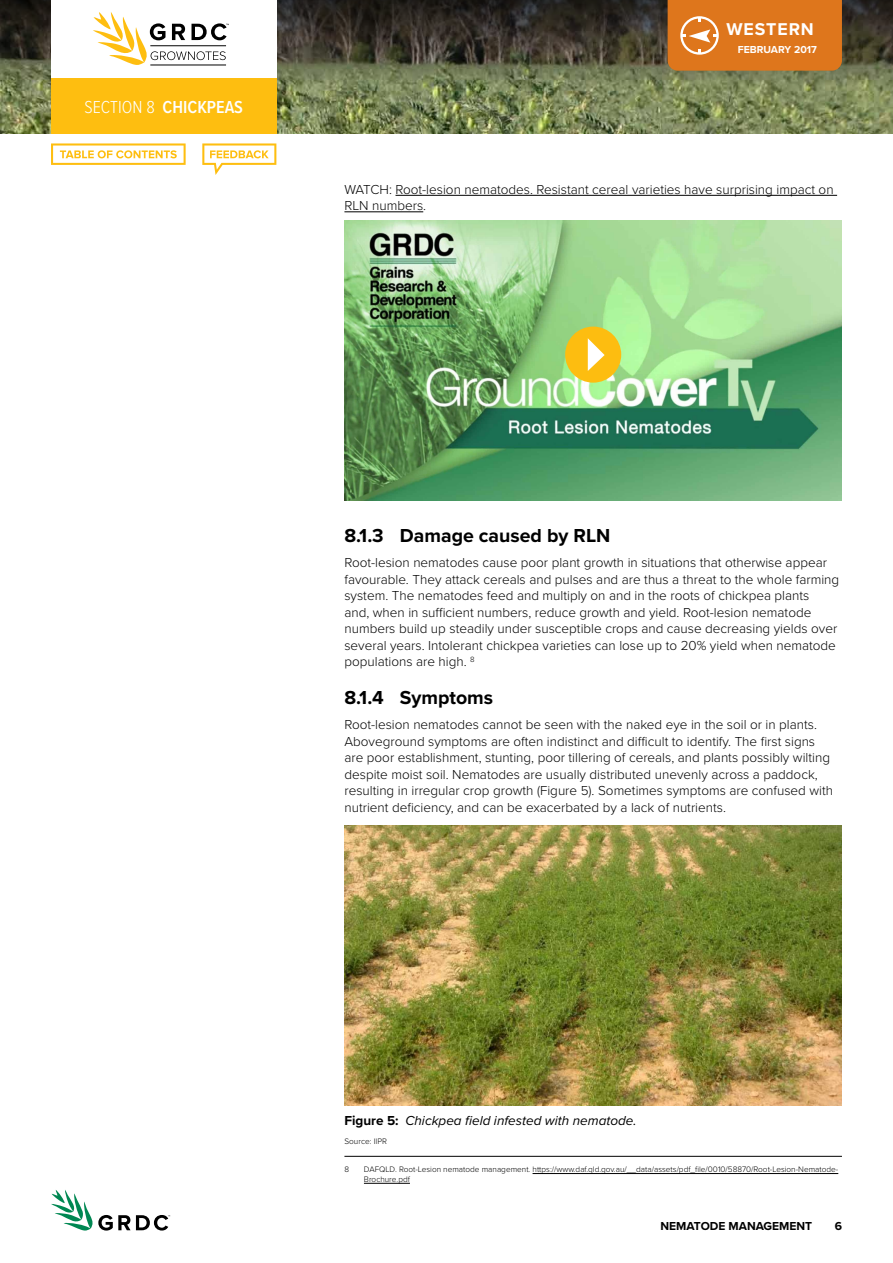
<style>
.page{position:relative;width:893px;height:1263px;background:#fff}
.page>*{position:absolute;margin:0;border:0;box-sizing:border-box;transform-origin:0 0}
.t1{font:700 19.5px "Proxima Nova";color:#000}
.t2{font:600 18px "Proxima Nova Cond";color:#fff}
.t3{font:700 17.7px "Proxima Nova";letter-spacing:.05em;color:#fff}
.t4{font:300 13.5px/16.5px "Proxima Nova";color:#000}
.t5{font:italic 13.5px "Proxima Nova";color:#000}
.t6{font:700 12px "Proxima Nova";color:#000}
.t7{font:700 10.5px "Proxima Nova";color:#fff}
.t8{font:300 8.25px/9.8px "Proxima Nova";color:#000}
.s1{font-weight:300}
.s2{font-weight:700;font-style:normal}
</style>
<div class="page">
<img style="left:0;top:117px;width:893px;height:16px">
<svg style="left:0;top:0;width:893px;height:117px;background:#595c41"></svg>
<svg style="left:51px;top:1190px;width:119px;height:41px"></svg>
<div style="left:51px;top:0;width:225px;height:81px;background:#fff"></div>
<div style="left:51px;top:78px;width:225px;height:55px;background:#febe10"></div>
<div style="left:668px;top:0;width:174px;height:71px;background:#de761c"></div>
<hr style="left:150px;top:65px;width:76px;height:1px;background:#000">
<svg style="left:93px;top:12px;width:136px;height:53px"></svg>
<hr style="left:395px;top:195px;width:442px;height:1px;background:#000">
<hr style="left:344px;top:211px;width:79px;height:1px;background:#000">
<img style="left:344px;top:221px;width:498px;height:280px">
<img style="left:344px;top:825px;width:498px;height:281px">
<hr style="left:344px;top:1156px;width:498px;height:1px;background:#000">
<hr style="left:533px;top:1173px;width:305px;height:1px;background:#000">
<hr style="left:364px;top:1183px;width:46px;height:1px;background:#000">
<div style="left:565px;top:327px;width:56px;height:56px;background:#fdbd10;border-radius:50%"></div>
<svg style="left:588px;top:338px;width:17px;height:33px"></svg>
<svg style="left:51px;top:143px;width:135px;height:22px"></svg>
<svg style="left:202px;top:143px;width:74px;height:32px"></svg>
<h2 class="t2" style="left:84px;top:94px;width:89px"><span class="s1">SECTION 8</span> CHICKPEAS</h2>
<h3 class="t3" style="left:726px;top:19px;width:89px">WESTERN</h3>
<p class="t7" style="left:738px;top:41px;width:81px">FEBRUARY 2017</p>
<p class="t4" style="left:344px;top:180px;width:491px">WATCH: Root-lesion nematodes. Resistant cereal varieties have surprising impact on<br>RLN numbers.</p>
<h1 class="t1" style="left:344px;top:521px;width:265px">8.1.3 DAMAGE CAUSED BY RLN</h1>
<p class="t4" style="left:344px;top:554px;width:496px">Root-lesion nematodes cause poor plant growth in situations that otherwise appear favourable. They attack cereals and pulses and are thus a threat to the whole farming system. The nematodes feed and multiply on and in the roots of chickpea plants<br>and, when in sufficient numbers, reduce growth and yield. Root-lesion nematode numbers build up steadily under susceptible crops and cause decreasing yields over several years. Intolerant chickpea varieties can lose up to 20% yield when nematode populations are high. <sup>8</sup></p>
<h1 class="t1" style="left:344px;top:683px;width:150px">8.1.4 SYMPTOMS</h1>
<p class="t4" style="left:344px;top:716px;width:490px">Root-lesion nematodes cannot be seen with the naked eye in the soil or in plants.<br>Aboveground symptoms are often indistinct and difficult to identify. The first signs are poor establishment, stunting, poor tillering of cereals, and plants possibly wilting despite moist soil. Nematodes are usually distributed unevenly across a paddock, resulting in irregular crop growth (Figure 5). Sometimes symptoms are confused with nutrient deficiency, and can be exacerbated by a lack of nutrients.</p>
<p class="t5" style="left:344px;top:1111px;width:294px"><span class="s2">FIGURE 5:</span> Chickpea field infested with nematode.</p>
<p class="t8" style="left:344px;top:1135px;width:44px">Source: IIPR</p>
<p class="t8" style="left:344px;top:1164px;width:6px">8</p>
<p class="t8" style="left:364px;top:1164px;width:476px">DAFQLD. Root-Lesion nematode management. https://www.daf.qld.gov.au/__data/assets/pdf_file/0010/58870/Root-Lesion-Nematode-<br>Brochure.pdf</p>
<p class="t6" style="left:660px;top:1217px;width:153px">NEMATODE MANAGEMENT</p>
<p class="t6" style="left:835px;top:1217px;width:9px">6</p>
</div>
